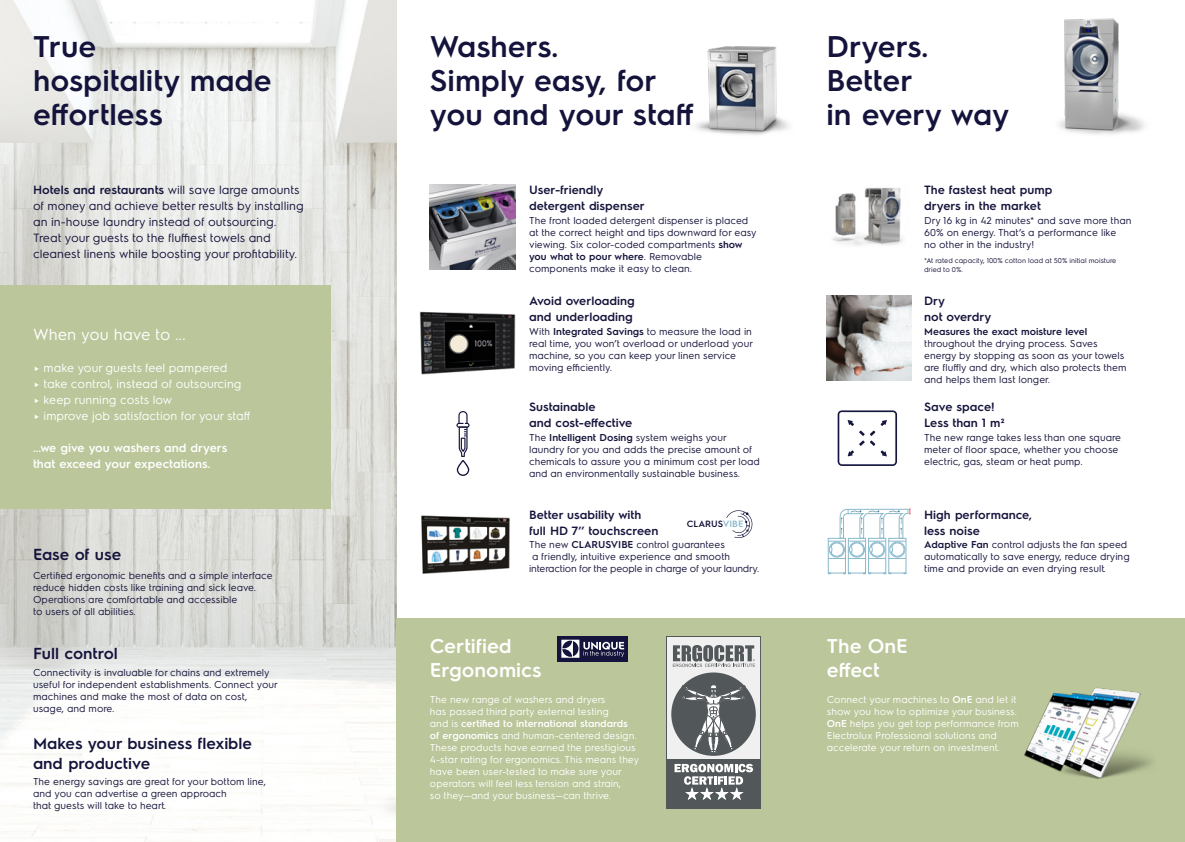
<style>
.page{position:relative;width:1185px;height:842px;background:#fff}
.page>*{position:absolute;margin:0;border:0;box-sizing:border-box;transform-origin:0 0}
.t1{font:600 30px/34px "Electrolux Sans";color:#14133b}
.t2{font:600 20px/24px "Electrolux Sans";color:#fff}
.t3{font:600 16px/20px "Electrolux Sans";color:#14133b}
.t4{font:16px "Electrolux Sans";color:#fff}
.t5{font:600 12px/16px "Electrolux Sans";color:#14133b}
.t6{font:12px/16px "Electrolux Sans";color:#14133b}
.t7{font:12px/16px "Electrolux Sans";color:#fff}
.t8{font:600 12px/16px "Electrolux Sans";color:#fff}
.t9{font:10px/12px "Electrolux Sans";color:#14133b}
.t10{font:10px/12px "Electrolux Sans";color:#fff}
.t11{font:600 10px "Electrolux Sans";color:#14133b}
.t12{font:600 9.1px "Electrolux Sans";color:#14133b}
.t13{font:7px/9px "Electrolux Sans";color:#14133b}
.s1{font-weight:600}
.s2{color:#89b9cd}
</style>
<div class="page">
<img style="left:0;top:0;width:397px;height:842px">
<div style="left:0;top:286px;width:331px;height:223px;background:#bbc69a"></div>
<svg style="left:726px;top:510px;width:27px;height:28px"></svg>
<div style="left:397px;top:618px;width:788px;height:224px;background:#bbc69a"></div>
<img style="left:827px;top:296px;width:85px;height:85px">
<img style="left:696px;top:46px;width:93px;height:89px">
<img style="left:1058px;top:18px;width:87px;height:117px">
<svg style="left:666px;top:636px;width:95px;height:173px;background:#919496"></svg>
<div style="left:558px;top:636px;width:70px;height:25px;background:#14133b"></div>
<svg style="left:561px;top:640px;width:63px;height:18px"></svg>
<img style="left:419px;top:263px;width:97px;height:163px">
<img style="left:392px;top:470px;width:118px;height:152px">
<img style="left:1024px;top:688px;width:128px;height:91px">
<img style="left:832px;top:187px;width:71px;height:59px">
<div style="left:828px;top:538px;width:18px;height:35px;border:1px solid #89b9cd"></div>
<div style="left:848px;top:538px;width:18px;height:35px;border:1px solid #89b9cd"></div>
<div style="left:868px;top:538px;width:18px;height:35px;border:1px solid #89b9cd"></div>
<div style="left:888px;top:538px;width:18px;height:35px;border:1px solid #89b9cd"></div>
<svg style="left:828px;top:509px;width:83px;height:50px"></svg>
<svg style="left:837px;top:410px;width:61px;height:56px"></svg>
<svg style="left:456px;top:411px;width:13px;height:65px"></svg>
<img style="left:430px;top:184px;width:85px;height:85px">
<h1 class="t1" style="left:33px;top:28px;width:240px">True<br>hospitality made effortless</h1>
<p class="t6" style="left:33px;top:181px;width:272px"><span class="s1">Hotels and restaurants</span> will save large amounts of money and achieve better results by installing an in-house laundry instead of outsourcing.<br>Treat your guests to the fluffiest towels and cleanest linens while boosting your profitability.</p>
<h3 class="t4" style="left:33px;top:323px;width:154px">When you have to ...</h3>
<p class="t7" style="left:33px;top:359px;width:219px">► make your guests feel pampered<br>► take control, instead of outsourcing ► keep running costs low<br>► improve job satisfaction for your staff</p>
<p class="t8" style="left:33px;top:439px;width:196px">...we give you washers and dryers that exceed your expectations.</p>
<h3 class="t3" style="left:33px;top:544px;width:90px">Ease of use</h3>
<p class="t9" style="left:33px;top:569px;width:241px">Certified ergonomic benefits and a simple interface reduce hidden costs like training and sick leave.<br>Operations are comfortable and accessible<br>to users of all abilities.</p>
<h3 class="t3" style="left:33px;top:642px;width:86px">Full control</h3>
<p class="t9" style="left:33px;top:665px;width:246px">Connectivity is invaluable for chains and extremely useful for independent establishments. Connect your machines and make the most of data on cost, usage, and more.</p>
<h3 class="t3" style="left:33px;top:732px;width:220px">Makes your business flexible and productive</h3>
<p class="t9" style="left:33px;top:775px;width:235px">The energy savings are great for your bottom line, and you can advertise a green approach<br>that guests will take to heart.</p>
<h1 class="t1" style="left:430px;top:28px;width:265px">Washers.<br>Simply easy, for you and your staff</h1>
<h1 class="t1" style="left:826px;top:28px;width:185px">Dryers.<br>Better<br>in every way</h1>
<p class="t5" style="left:529px;top:181px;width:117px">User-friendly detergent dispenser</p>
<p class="t5" style="left:924px;top:181px;width:130px">The fastest heat pump dryers in the market</p>
<p class="t9" style="left:529px;top:214px;width:229px">The front loaded detergent dispenser is placed at the correct height and tips downward for easy viewing. Six color-coded compartments <span class="s1">show you what to pour where</span>. Removable components make it easy to clean.</p>
<p class="t9" style="left:924px;top:214px;width:209px">Dry 16 kg in 42 minutes* and save more than<br>60% on energy. That’s a performance like<br>no other in the industry!</p>
<p class="t13" style="left:924px;top:255px;width:194px">*At rated capacity, 100% cotton load at 50% initial moisture dried to 0%.</p>
<p class="t5" style="left:529px;top:292px;width:107px">Avoid overloading and underloading</p>
<p class="t5" style="left:924px;top:292px;width:69px">Dry<br>not overdry</p>
<p class="t9" style="left:529px;top:325px;width:225px">With <span class="s1">Integrated Savings</span> to measure the load in real time, you won’t overload or underload your machine, so you can keep your linen service moving efficiently.</p>
<p class="t11" style="left:924px;top:324px;width:165px">Measures the exact moisture level</p>
<p class="t9" style="left:924px;top:337px;width:204px">throughout the drying process. Saves energy by stopping as soon as your towels are fluffly and dry, which also protects them and helps them last longer.</p>
<p class="t5" style="left:529px;top:398px;width:105px">Sustainable<br>and cost-effective</p>
<p class="t5" style="left:924px;top:398px;width:82px">Save space!<br>Less than 1 m²</p>
<p class="t9" style="left:529px;top:431px;width:232px">The <span class="s1">Intelligent Dosing</span> system weighs your laundry for you and adds the precise amount of chemicals to assure you a minimum cost per load and an environmentally sustainable business.</p>
<p class="t9" style="left:924px;top:431px;width:198px">The new range takes less than one square meter of floor space, whether you choose electric, gas, steam or heat pump.</p>
<p class="t5" style="left:529px;top:506px;width:131px">Better usability with full HD 7’’ touchscreen</p>
<p class="t12" style="left:687px;top:517px;width:58px">CLARUS<span class="s2">VIBE</span></p>
<p class="t5" style="left:924px;top:506px;width:109px">High performance, less noise</p>
<p class="t9" style="left:529px;top:538px;width:232px">The new <span class="s1">CLARUSVIBE</span> control guarantees<br>a friendly, intuitive experience and smooth interaction for the people in charge of your laundry.</p>
<p class="t9" style="left:924px;top:538px;width:207px"><span class="s1">Adaptive Fan</span> control adjusts the fan speed automatically to save energy, reduce drying time and provide an even drying result.</p>
<h2 class="t2" style="left:430px;top:633px;width:113px">Certified<br>Ergonomics</h2>
<p class="t10" style="left:430px;top:693px;width:211px">The new range of washers and dryers<br>has passed third party external testing<br>and is <span class="s1">certified to international standards of ergonomics</span> and human-centered design.<br>These products have earned the prestigious 4-star rating for ergonomics. This means they have been user-tested to make sure your operators will feel less tension and strain,<br>so they—and your business—can thrive.</p>
<h2 class="t2" style="left:827px;top:633px;width:83px">The OnE effect</h2>
<p class="t10" style="left:827px;top:693px;width:193px">Connect your machines to <span class="s1">OnE</span> and let it show you how to optimize your business.<br><span class="s1">OnE</span> helps you get top performance from Electrolux Professional solutions and accelerate your return on investment.</p>
</div>
